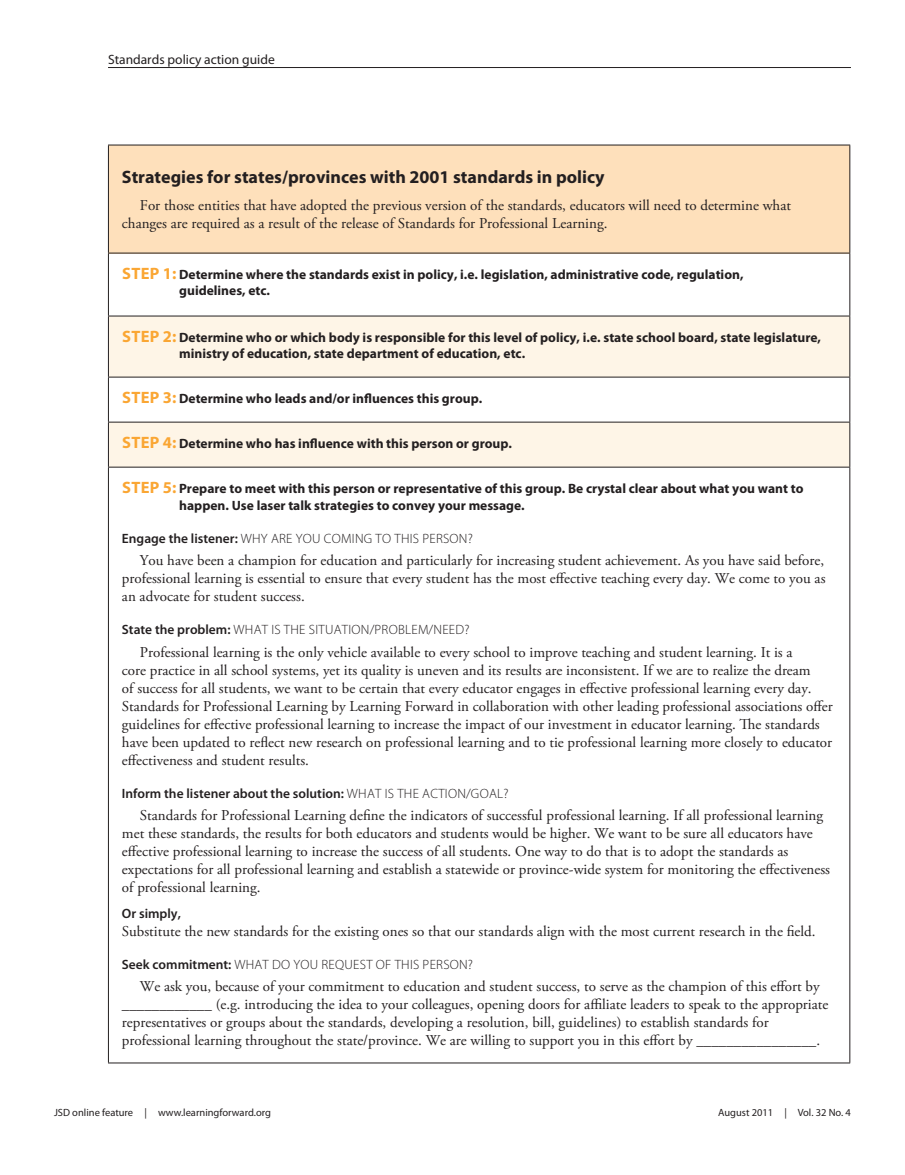
<style>
.page{position:relative;width:905px;height:1175px;background:#fff}
.page>*{position:absolute;margin:0;border:0;box-sizing:border-box;transform-origin:0 0}
.t1{font:700 18px "Myriad Pro";color:#231f20}
.t2{font:15px/18px "Adobe Garamond Pro";color:#231f20}
.t3{font:700 13.5px/16.5px "Myriad Pro";color:#231f20}
.t4{font:300 13.5px "Myriad Pro";letter-spacing:.02em;color:#231f20}
.t5{font:600 13.5px "Myriad Pro";color:#231f20}
.t6{font:13.5px "Myriad Pro";color:#231f20}
.t7{font:10.5px "Myriad Pro";color:#231f20}
.s1{font-size:16.5px;color:#faa633}
.s2{font-weight:600}
.s3{font-weight:300}
</style>
<div class="page">
<div style="left:108px;top:145px;width:741px;height:108px;background:#fee0bb"></div>
<svg style="left:109px;top:317px;width:740px;height:150px;fill:#fef5e7"></svg>
<hr style="left:108px;top:145px;width:742px;height:1px;background:#231f20">
<hr style="left:108px;top:145px;width:1px;height:108px;background:#231f20">
<hr style="left:849px;top:145px;width:1px;height:108px;background:#231f20">
<hr style="left:108px;top:253px;width:742px;height:1px;background:#231f20">
<hr style="left:108px;top:253px;width:1px;height:63px;background:#231f20">
<hr style="left:849px;top:253px;width:1px;height:63px;background:#231f20">
<hr style="left:108px;top:316px;width:742px;height:1px;background:#231f20">
<hr style="left:108px;top:316px;width:1px;height:61px;background:#231f20">
<hr style="left:849px;top:316px;width:1px;height:61px;background:#231f20">
<hr style="left:108px;top:377px;width:742px;height:1px;background:#231f20">
<hr style="left:108px;top:377px;width:1px;height:45px;background:#231f20">
<hr style="left:849px;top:377px;width:1px;height:45px;background:#231f20">
<hr style="left:108px;top:422px;width:742px;height:1px;background:#231f20">
<hr style="left:108px;top:422px;width:1px;height:45px;background:#231f20">
<hr style="left:849px;top:422px;width:1px;height:45px;background:#231f20">
<hr style="left:108px;top:467px;width:742px;height:1px;background:#231f20">
<hr style="left:108px;top:467px;width:1px;height:595px;background:#231f20">
<hr style="left:849px;top:467px;width:1px;height:595px;background:#231f20">
<hr style="left:108px;top:1062px;width:742px;height:1px;background:#231f20">
<hr style="left:108px;top:67px;width:742px;height:1px;background:#231f20">
<p class="t6" style="left:108px;top:52px;width:168px">Standards policy action guide</p>
<p class="t1" style="left:122px;top:167px;width:484px">Strategies for states/provinces with 2001 standards in policy</p>
<p class="t2" style="left:122px;top:197px;width:670px;text-indent:18px">For those entities that have adopted the previous version of the standards, educators will need to determine what changes are required as a result of the release of Standards for Professional Learning.</p>
<p class="t3" style="left:179px;top:266px;width:566px;text-indent:-57px"><span class="s1">Step 1:</span> Determine where the standards exist in policy, i.e. legislation, administrative code, regulation, guidelines, etc.</p>
<p class="t3" style="left:179px;top:329px;width:643px;text-indent:-57px"><span class="s1">Step 2:</span> Determine who or which body is responsible for this level of policy, i.e. state school board, state legislature, ministry of education, state department of education, etc.</p>
<p class="t3" style="left:122px;top:390px;width:361px"><span class="s1">Step 3:</span> Determine who leads and/or influences this group.</p>
<p class="t3" style="left:122px;top:435px;width:391px"><span class="s1">Step 4:</span> Determine who has influence with this person or group.</p>
<p class="t3" style="left:179px;top:480px;width:625px;text-indent:-57px"><span class="s1">Step 5:</span> Prepare to meet with this person or representative of this group. Be crystal clear about what you want to happen. Use laser talk strategies to convey your message.</p>
<p class="t4" style="left:122px;top:530px;width:352px"><span class="s2">Engage the listener:</span> WHY ARE YOU COMI NG TO THIS PE RSON?</p>
<p class="t2" style="left:122px;top:552px;width:705px;text-align:justify;text-indent:18px">You have been a champion for education and particularly for increasing student achievement. As you have said before, professional learning is essential to ensure that every student has the most effective teaching every day. We come to you as an advocate for student success.</p>
<p class="t5" style="left:122px;top:622px;width:194px">State the problem: <span class="s3">WHAT IS THE SITUATI</span></p>
<p class="t4" style="left:351px;top:622px;width:119px">ON/PROBLEM/NEED?</p>
<p class="t2" style="left:122px;top:643px;width:712px;text-indent:18px">Professional learning is the only vehicle available to every school to improve teaching and student learning. It is a<br>core practice in all school systems, yet its quality is uneven and its results are inconsistent. If we are to realize the dream<br>of success for all students, we want to be certain that every educator engages in effective professional learning every day.<br>Standards for Professional Learning by Learning Forward in collaboration with other leading professional associations offer guidelines for effective professional learning to increase the impact of our investment in educator learning. The standards have been updated to reflect new research on professional learning and to tie professional learning more closely to educator effectiveness and student results.</p>
<p class="t5" style="left:122px;top:785px;width:308px">Inform the listener about the solution: <span class="s3">WHAT IS THE ACTI</span></p>
<p class="t4" style="left:448px;top:785px;width:62px">ON/GOAL?</p>
<p class="t2" style="left:122px;top:807px;width:709px;text-indent:18px">Standards for Professional Learning define the indicators of successful professional learning. If all professional learning met these standards, the results for both educators and students would be higher. We want to be sure all educators have effective professional learning to increase the success of all students. One way to do that is to adopt the standards as expectations for all professional learning and establish a statewide or province-wide system for monitoring the effectiveness of professional learning.</p>
<p class="t5" style="left:122px;top:905px;width:60px">Or simply,</p>
<p class="t2" style="left:122px;top:922px;width:695px">Substitute the new standards for the existing ones so that our standards align with the most current research in the field.</p>
<p class="t4" style="left:122px;top:956px;width:231px"><span class="s2">Seek commitment:</span> WHAT DO YOU REQUEST</p>
<p class="t4" style="left:376px;top:956px;width:99px">OF THIS PERSON?</p>
<p class="t2" style="left:122px;top:978px;width:708px;text-indent:18px">We ask you, because of your commitment to education and student success, to serve as the champion of this effort by ____________ (e.g. introducing the idea to your colleagues, opening doors for affiliate leaders to speak to the appropriate representatives or groups about the standards, developing a resolution, bill, guidelines) to establish standards for professional learning throughout the state/province. We are willing to support you in this effort by ________________.</p>
<p class="t7" style="left:54px;top:1107px;width:218px">JSD online feature | www.learningforward.org</p>
<p class="t7" style="left:718px;top:1107px;width:134px">August 2011 | Vol. 32 No. 4</p>
</div>
